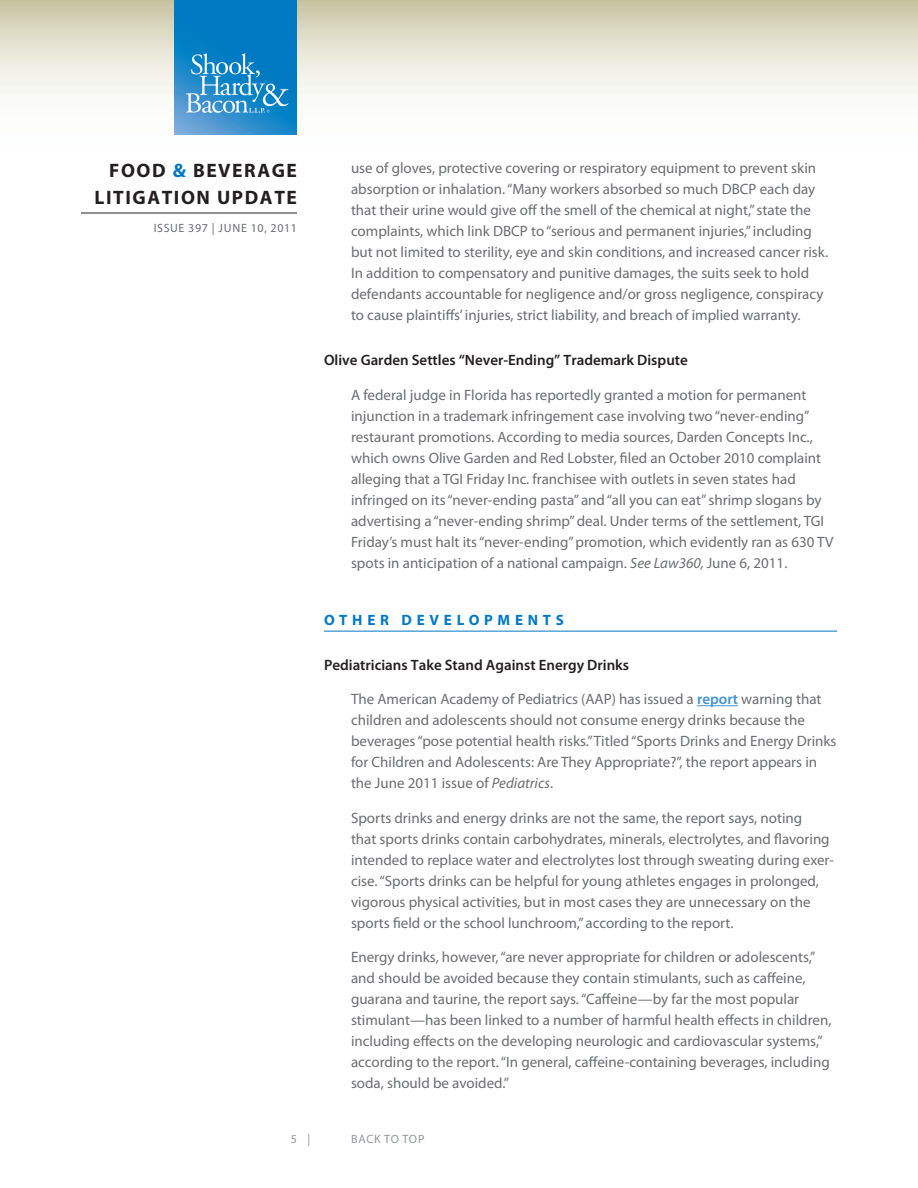
<style>
.page{position:relative;width:918px;height:1188px;background:#fff}
.page>*{position:absolute;margin:0;border:0;box-sizing:border-box;transform-origin:0 0}
.t1{font:700 19.5px/27px "Myriad Pro";letter-spacing:.08em;color:#231f20;text-align:right}
.Body{font:15px/21px "Myriad Pro";color:#6c6d70}
.Subhead{font:600 15px "Myriad Pro";color:#231f20}
.Head{font:700 15px "Myriad Pro";letter-spacing:.32em;color:#0079c2}
.t2{font:12px "Myriad Pro";letter-spacing:.05em;color:#6c6d70}
.t3{font:12px "Myriad Pro";letter-spacing:.06em;color:#939598}
.s1{color:#0079c2}
.s2{font-style:italic}
.s3{font-weight:600;color:#4393cf}
</style>
<div class="page">
<svg style="left:0;top:0;width:918px;height:135px"></svg>
<hr style="left:81px;top:213px;width:216px;height:1px;background:#231f20">
<img style="left:175px;top:0;width:122px;height:135px">
<hr style="left:324px;top:631px;width:513px;height:1px;background:#0079c2">
<hr style="left:697px;top:705px;width:41px;height:1px;background:#4393cf">
<h1 class="t1" style="left:94px;top:156px;width:204px">FOOD <span class="s1">&amp;</span> BEVERAGE<br>LITIGATION UPDATE</h1>
<p class="t2" style="left:154px;top:221px;width:145px">ISSUE 397 | JUNE 10, 2011</p>
<p class="Body" style="left:351px;top:157px;width:479px">use of gloves, protective covering or respiratory equipment to prevent skin absorption or inhalation. “Many workers absorbed so much DBCP each day that their urine would give off the smell of the chemical at night,” state the complaints, which link DBCP to “serious and permanent injuries,” including but not limited to sterility, eye and skin conditions, and increased cancer risk.<br>In addition to compensatory and punitive damages, the suits seek to hold defendants accountable for negligence and/or gross negligence, conspiracy to cause plaintiffs’ injuries, strict liability, and breach of implied warranty.</p>
<p class="Subhead" style="left:324px;top:351px;width:365px">Olive Garden Settles “Never-Ending” Trademark Dispute</p>
<p class="Body" style="left:351px;top:384px;width:484px">A federal judge in Florida has reportedly granted a motion for permanent injunction in a trademark infringement case involving two “never-ending” restaurant promotions. According to media sources, Darden Concepts Inc., which owns Olive Garden and Red Lobster, filed an October 2010 complaint alleging that a TGI Friday Inc. franchisee with outlets in seven states had infringed on its “never-ending pasta” and “all you can eat” shrimp slogans by advertising a “never-ending shrimp” deal. Under terms of the settlement, TGI Friday’s must halt its “never-ending” promotion, which evidently ran as 630 TV spots in anticipation of a national campaign. <span class="s2">See Law360,</span> June 6, 2011.</p>
<p class="Head" style="left:324px;top:610px;width:241px">OTHER DEVELOPMENTS</p>
<p class="Subhead" style="left:324px;top:655px;width:307px">Pediatricians Take Stand Against Energy Drinks</p>
<p class="Body" style="left:351px;top:688px;width:487px">The American Academy of Pediatrics (AAP) has issued a <span class="s3">report</span> warning that children and adolescents should not consume energy drinks because the beverages “pose potential health risks.” Titled “Sports Drinks and Energy Drinks for Children and Adolescents: Are They Appropriate?”, the report appears in the June 2011 issue of <span class="s2">Pediatrics</span>.</p>
<p class="Body" style="left:351px;top:807px;width:485px">Sports drinks and energy drinks are not the same, the report says, noting<br>that sports drinks contain carbohydrates, minerals, electrolytes, and flavoring intended to replace water and electrolytes lost through sweating during exer&shy;cise. “Sports drinks can be helpful for young athletes engages in prolonged, vigorous physical activities, but in most cases they are unnecessary on the sports field or the school lunchroom,” according to the report.</p>
<p class="Body" style="left:351px;top:946px;width:482px">Energy drinks, however, “are never appropriate for children or adolescents,” and should be avoided because they contain stimulants, such as caffeine, guarana and taurine, the report says. “Caffeine—by far the most popular stimulant—has been linked to a number of harmful health effects in children, including effects on the developing neurologic and cardiovascular systems,” according to the report. “In general, caffeine-containing beverages, including soda, should be avoided.”</p>
<p class="t3" style="left:291px;top:1132px;width:21px">5 |</p>
<p class="t3" style="left:351px;top:1132px;width:75px">BACK TO TOP</p>
</div>
